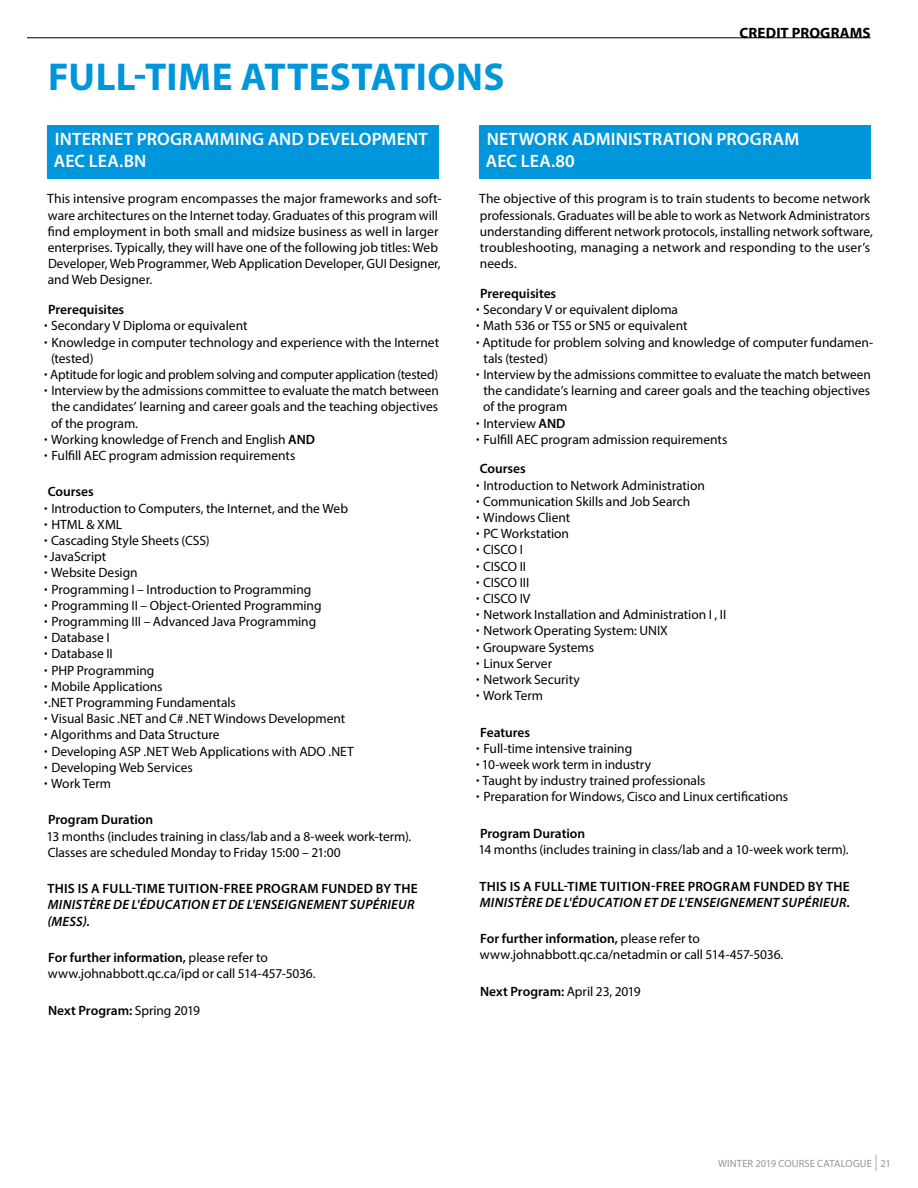
<style>
.page{position:relative;width:918px;height:1188px;background:#fff}
.page>*{position:absolute;margin:0;border:0;box-sizing:border-box;transform-origin:0 0}
.t1{font:700 39px "Myriad Pro";letter-spacing:.01em;color:#0096db}
.t2{font:600 18px/21.6px "Myriad Pro";letter-spacing:.01em;color:#fff}
.t3{font:700 15px "Myriad Pro";letter-spacing:.005em;color:#000}
.t4{font:13.5px/16.2px "Myriad Pro";letter-spacing:-.005em;color:#000}
.t5{font:italic 600 13.5px/16.2px "Myriad Pro";letter-spacing:.015em;color:#000}
.t6{font:600 13.5px "Myriad Pro";color:#000}
.t7{font:600 13.5px "Myriad Pro";letter-spacing:.02em;color:#000}
.t8{font:10.5px "Myriad Pro";letter-spacing:.01em;color:#939598}
.s1{font-weight:700}
.s2{font-weight:600}
.s3{font-weight:400}
.s4{font-style:normal}
.s5{font-weight:300;font-size:16.5px}
</style>
<div class="page">
<hr style="left:27px;top:37px;width:844px;height:1px;background:#000">
<div style="left:47px;top:125px;width:392px;height:53px;background:#0096db"></div>
<div style="left:479px;top:125px;width:392px;height:53px;background:#0096db"></div>
<h1 class="t1" style="left:48px;top:51px;width:458px">FULL-TIME ATTESTATIONS</h1>
<p class="t3" style="left:740px;top:23px;width:133px">CREDIT PROGRAMS</p>
<h2 class="t2" style="left:54px;top:128px;width:376px">INTERNET PROGRAMMING AND DEVELOPMENT<br>AEC LEA.BN</h2>
<p class="t4" style="left:47px;top:191px;width:396px">This intensive program encompasses the major frameworks and soft&shy;ware architectures on the Internet today. Graduates of this program will find employment in both small and midsize business as well in larger enterprises. Typically, they will have one of the following job titles: Web Developer, Web Programmer, Web Application Developer, GUI Designer, and Web Designer.</p>
<p class="t6" style="left:48px;top:301px;width:78px">Prerequisites</p>
<p class="t4" style="left:44px;top:317px;width:205px"><span class="s1">Ź</span> Secondary V Diploma or equivalent</p>
<p class="t4" style="left:44px;top:334px;width:397px"><span class="s1">Ź</span> Knowledge in computer technology and experience with the Internet</p>
<p class="t4" style="left:51px;top:350px;width:44px">(tested)</p>
<p class="t4" style="left:44px;top:366px;width:396px"><span class="s1">Ź</span> Aptitude for logic and problem solving and computer application (tested)</p>
<p class="t4" style="left:44px;top:382px;width:396px"><span class="s1">Ź</span> Interview by the admissions committee to evaluate the match between</p>
<p class="t4" style="left:51px;top:398px;width:388px">the candidates’ learning and career goals and the teaching objectives</p>
<p class="t4" style="left:51px;top:415px;width:88px">of the program.</p>
<p class="t4" style="left:44px;top:431px;width:273px"><span class="s1">Ź</span> Working knowledge of French and English <span class="s2">AND</span></p>
<p class="t4" style="left:44px;top:447px;width:253px"><span class="s1">Ź</span> Fulfill AEC program admission requirements</p>
<p class="t4" style="left:44px;top:484px;width:311px"><span class="s2">Courses<br></span><span class="s1">Ź</span> Introduction to Computers, the Internet, and the Web<br><span class="s1">Ź</span> HTML &amp; XML<br><span class="s1">Ź</span> Cascading Style Sheets (CSS)<br><span class="s1">Ź</span> JavaScript<br><span class="s1">Ź</span> Website Design<br><span class="s1">Ź</span> Programming I – Introduction to Programming<br><span class="s1">Ź</span> Programming II – Object-Oriented Programming<br><span class="s1">Ź</span> Programming III – Advanced Java Programming<br><span class="s1">Ź</span> Database I<br><span class="s1">Ź</span> Database II<br><span class="s1">Ź</span> PHP Programming<br><span class="s1">Ź</span> Mobile Applications<br><span class="s1">Ź</span>.NET Programming Fundamentals<br><span class="s1">Ź</span> Visual Basic .NET and C# .NET Windows Development<br><span class="s1">Ź</span> Algorithms and Data Structure<br><span class="s1">Ź</span> Developing ASP .NET Web Applications with ADO .NET<br><span class="s1">Ź</span> Developing Web Services<br><span class="s1">Ź</span> Work Term</p>
<p class="t6" style="left:48px;top:811px;width:107px">Program Duration</p>
<p class="t4" style="left:46px;top:828px;width:366px">13 months (includes training in class/lab and a 8-week work-term).<br>Classes are scheduled Monday to Friday 15:00 – 21:00</p>
<p class="t7" style="left:47px;top:880px;width:372px">THIS IS A FULL-TIME TUITION-FREE PROGRAM FUNDED BY THE</p>
<p class="t5" style="left:47px;top:896px;width:369px">MINISTÈRE DE L'ÉDUCATION ET DE L'ENSEIGNEMENT SUPÉRIEUR (MESS).</p>
<p class="t4" style="left:48px;top:949px;width:269px"><span class="s2">For further information,</span> please refer to www.johnabbott.qc.ca/ipd or call 514-457-5036.</p>
<p class="t6" style="left:48px;top:1002px;width:153px">Next Program: <span class="s3">Spring 2019</span></p>
<h2 class="t2" style="left:486px;top:128px;width:315px">NETWORK ADMINISTRATION PROGRAM<br>AEC LEA.80</h2>
<p class="t4" style="left:479px;top:191px;width:395px">The objective of this program is to train students to become network professionals. Graduates will be able to work as Network Administrators understanding different network protocols, installing network software, troubleshooting, managing a network and responding to the user’s needs.</p>
<p class="t6" style="left:480px;top:285px;width:78px">Prerequisites</p>
<p class="t4" style="left:476px;top:301px;width:203px"><span class="s1">Ź</span> Secondary V or equivalent diploma</p>
<p class="t4" style="left:476px;top:317px;width:213px"><span class="s1">Ź</span> Math 536 or TS5 or SN5 or equivalent</p>
<p class="t4" style="left:476px;top:334px;width:399px"><span class="s1">Ź</span> Aptitude for problem solving and knowledge of computer fundamen-</p>
<p class="t4" style="left:483px;top:350px;width:66px">tals (tested)</p>
<p class="t4" style="left:476px;top:366px;width:396px"><span class="s1">Ź</span> Interview by the admissions committee to evaluate the match between</p>
<p class="t4" style="left:483px;top:382px;width:388px">the candidate’s learning and career goals and the teaching objectives</p>
<p class="t4" style="left:483px;top:398px;width:86px">of the program</p>
<p class="t4" style="left:476px;top:415px;width:91px"><span class="s1">Ź</span> Interview <span class="s2">AND</span></p>
<p class="t4" style="left:476px;top:431px;width:253px"><span class="s1">Ź</span> Fulfill AEC program admission requirements</p>
<p class="t4" style="left:476px;top:461px;width:252px"><span class="s2">Courses<br></span><span class="s1">Ź</span> Introduction to Network Administration<br><span class="s1">Ź</span> Communication Skills and Job Search<br><span class="s1">Ź</span> Windows Client<br><span class="s1">Ź</span> PC Workstation<br><span class="s1">Ź</span> CISCO I<br><span class="s1">Ź</span> CISCO II<br><span class="s1">Ź</span> CISCO III<br><span class="s1">Ź</span> CISCO IV<br><span class="s1">Ź</span> Network Installation and Administration I , II<br><span class="s1">Ź</span> Network Operating System: UNIX<br><span class="s1">Ź</span> Groupware Systems<br><span class="s1">Ź</span> Linux Server<br><span class="s1">Ź</span> Network Security<br><span class="s1">Ź</span> Work Term</p>
<p class="t4" style="left:476px;top:724px;width:314px"><span class="s2">Features<br></span><span class="s1">Ź</span> Full-time intensive training<br><span class="s1">Ź</span> 10-week work term in industry<br><span class="s1">Ź</span> Taught by industry trained professionals<br><span class="s1">Ź</span> Preparation for Windows, Cisco and Linux certifications</p>
<p class="t6" style="left:480px;top:825px;width:107px">Program Duration</p>
<p class="t4" style="left:478px;top:841px;width:372px">14 months (includes training in class/lab and a 10-week work term).</p>
<p class="t5" style="left:479px;top:878px;width:372px"><span class="s4">THIS IS A FULL-TIME TUITION-FREE PROGRAM FUNDED BY THE<br></span>MINISTÈRE DE L'ÉDUCATION ET DE L'ENSEIGNEMENT SUPÉRIEUR<span class="s4">.</span></p>
<p class="t4" style="left:480px;top:930px;width:305px"><span class="s2">For further information,</span> please refer to www.johnabbott.qc.ca/netadmin or call 514-457-5036.</p>
<p class="t6" style="left:480px;top:983px;width:162px">Next Program: <span class="s3">April 23, 2019</span></p>
<p class="t8" style="left:718px;top:1157px;width:174px">WINTER 2019 COURSE CATALOGUE <span class="s5">|</span> 21</p>
</div>
